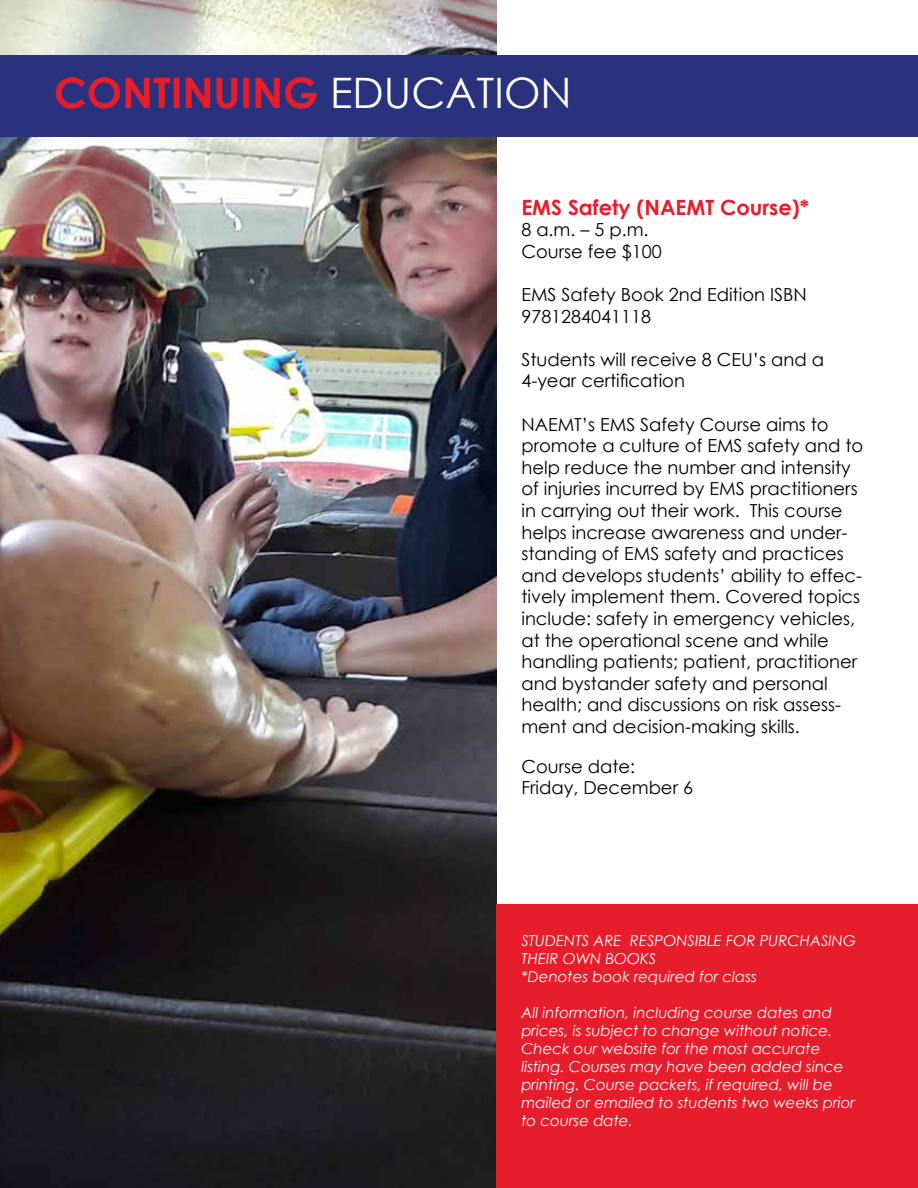
<style>
.page{position:relative;width:918px;height:1188px;background:#fff}
.page>*{position:absolute;margin:0;border:0;box-sizing:border-box;transform-origin:0 0}
.t1{font:700 42px "Century Gothic";color:#e81d2c}
.t2{font:700 21px "Century Gothic";color:#e81d2c}
.t3{font:18px/21.6px "Century Gothic";color:#000}
.t4{font:italic 15px/18px "Century Gothic";color:#fff}
.s1{font-weight:400;color:#fff}
</style>
<div class="page">
<img style="left:0;top:0;width:496px;height:1188px">
<div style="left:0;top:55px;width:918px;height:81px;background:#2a317d"></div>
<div style="left:496px;top:904px;width:422px;height:284px;background:#e81d2c"></div>
<h1 class="t1" style="left:54px;top:61px;width:519px">CONTINUING <span class="s1">EDUCATION</span></h1>
<p class="t2" style="left:521px;top:191px;width:289px">EMS Safety (NAEMT Course)*</p>
<p class="t3" style="left:521px;top:219px;width:142px">8 a.m. – 5 p.m.<br>Course fee $100</p>
<p class="t3" style="left:521px;top:283px;width:287px">EMS Safety Book 2nd Edition ISBN<br>9781284041118</p>
<p class="t3" style="left:521px;top:348px;width:304px">Students will receive 8 CEU’s and a<br>4-year certification</p>
<p class="t3" style="left:521px;top:413px;width:343px">NAEMT’s EMS Safety Course aims to promote a culture of EMS safety and to help reduce the number and intensity of injuries incurred by EMS practitioners in carrying out their work. This course helps increase awareness and under&shy;standing of EMS safety and practices and develops students’ ability to effec&shy;tively implement them. Covered topics include: safety in emergency vehicles, at the operational scene and while handling patients; patient, practitioner and bystander safety and personal health; and discussions on risk assess&shy;ment and decision-making skills.</p>
<p class="t3" style="left:521px;top:755px;width:173px">Course date:<br>Friday, December 6</p>
<p class="t4" style="left:521px;top:931px;width:336px">STUDENTS ARE RESPONSIBLE FOR PURCHASING<br>THEIR OWN BOOKS<br>*Denotes book required for class</p>
<p class="t4" style="left:521px;top:1003px;width:335px">All information, including course dates and prices, is subject to change without notice.<br>Check our website for the most accurate listing. Courses may have been added since printing. Course packets, if required, will be mailed or emailed to students two weeks prior to course date.</p>
</div>
